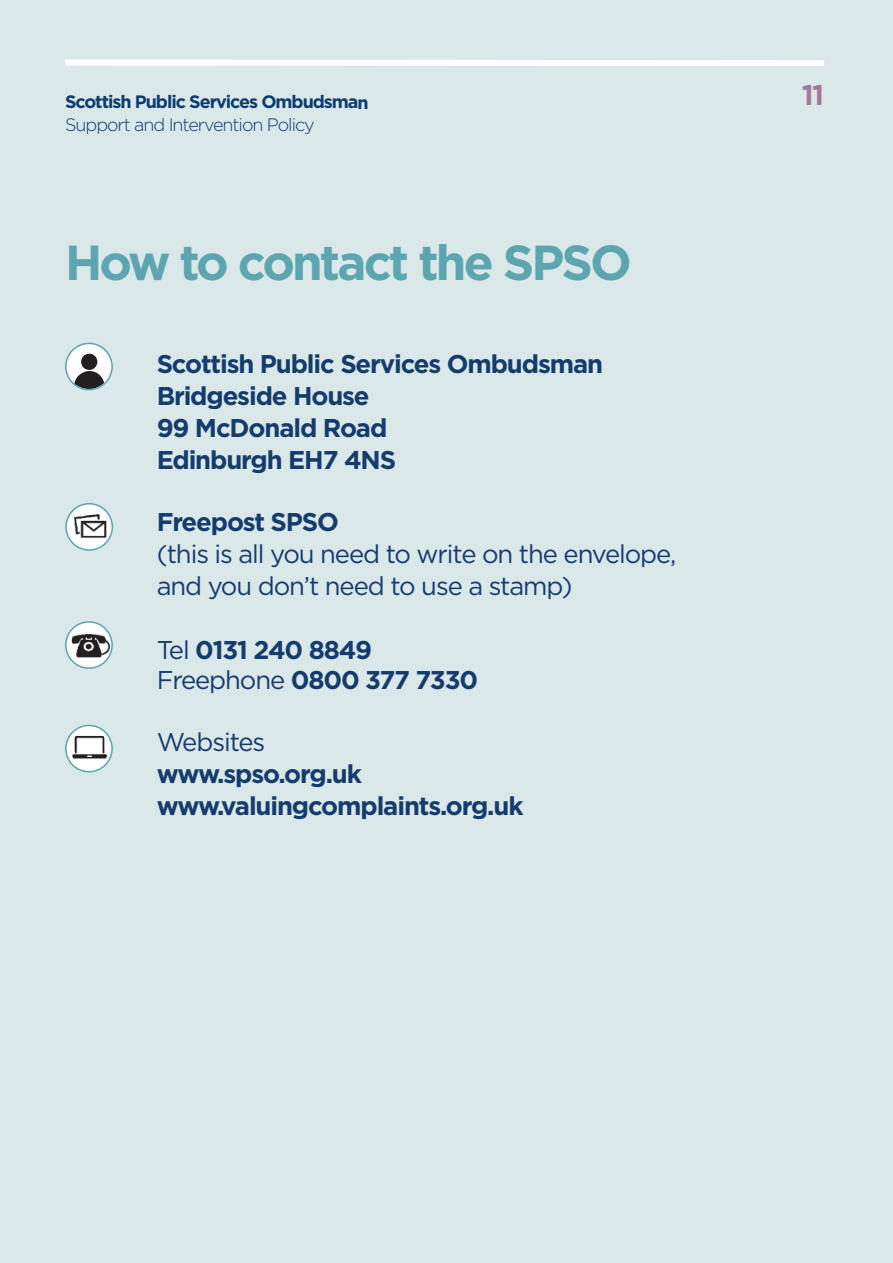
<style>
.page{position:relative;width:893px;height:1263px;background:#dae8ea}
.page>*{position:absolute;margin:0;border:0;box-sizing:border-box;transform-origin:0 0}
.t1{font:700 49.2px "Gotham";letter-spacing:-.06em;color:#5da6b0}
.t2{font:700 28.5px "Gotham";color:#a5789b}
.t3{font:700 25.65px/32.1px "Gotham";letter-spacing:-.045em;color:#163c6d}
.t4{font:25.65px/32.1px "Gotham";letter-spacing:-.045em;color:#163c6d}
.t5{font:700 18px "Gotham";letter-spacing:-.06em;color:#0e3c70}
.t6{font:300 18px "Gotham";letter-spacing:-.055em;color:#0e3c70}
.s1{font-weight:400}
</style>
<div class="page">
<svg style="left:65px;top:59px;width:759px;height:7px;background:#f9fbfb"></svg>
<svg style="left:65px;top:503px;width:48px;height:48px"></svg>
<img style="left:71px;top:513px;width:38px;height:31px">
<svg style="left:65px;top:343px;width:48px;height:47px"></svg>
<svg style="left:65px;top:621px;width:48px;height:48px"></svg>
<img style="left:70px;top:631px;width:41px;height:29px">
<svg style="left:65px;top:725px;width:48px;height:47px"></svg>
<img style="left:70px;top:733px;width:39px;height:26px">
<p class="t5" style="left:65px;top:96px;width:305px">Scottish Public Services Ombudsman</p>
<p class="t6" style="left:65px;top:119px;width:251px">Support and Intervention Policy</p>
<h1 class="t1" style="left:65px;top:246px;width:568px">How to contact the SPSO</h1>
<p class="t3" style="left:157px;top:350px;width:448px">Scottish Public Services Ombudsman<br>Bridgeside House<br>99 McDonald Road<br>Edinburgh EH7 4NS</p>
<p class="t3" style="left:157px;top:508px;width:184px">Freepost SPSO</p>
<p class="t4" style="left:157px;top:540px;width:521px">(this is all you need to write on the envelope, and you don’t need to use a stamp)</p>
<p class="t3" style="left:157px;top:637px;width:323px;line-height:30px"><span class="s1">Tel</span> 0131 240 8849<br><span class="s1">Freephone</span> 0800 377 7330</p>
<p class="t4" style="left:157px;top:728px;width:110px">Websites</p>
<p class="t3" style="left:157px;top:760px;width:368px">www.spso.org.uk www.valuingcomplaints.org.uk</p>
<p class="t2" style="left:802px;top:85px;width:24px">11</p>
</div>
